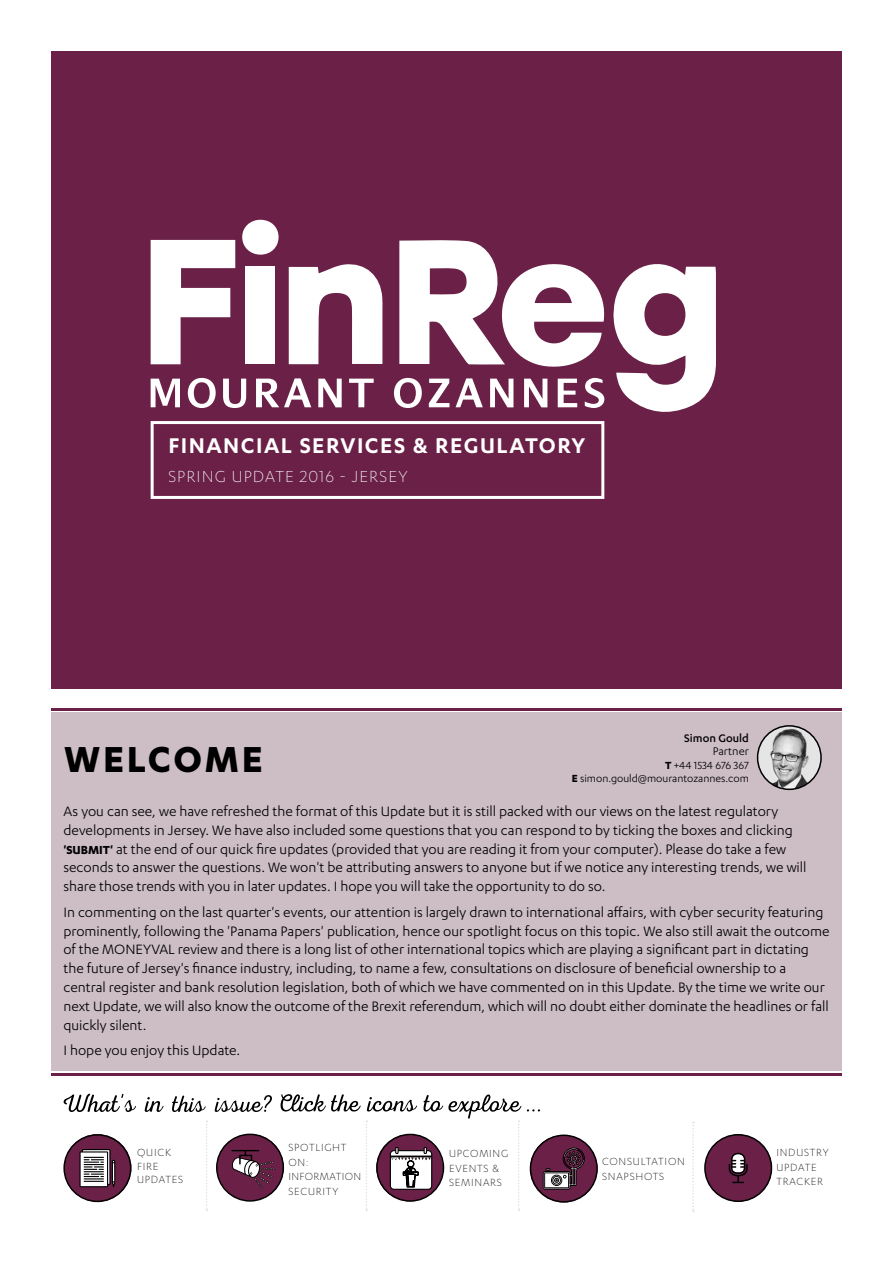
<style>
.page{position:relative;width:893px;height:1263px;background:#fff}
.page>*{position:absolute;margin:0;border:0;box-sizing:border-box;transform-origin:0 0}
.t1{font:700 42px "Karbon";letter-spacing:.06em;color:#000}
.t2{font:600 24.75px "Karbon";letter-spacing:.06em;color:#fff}
.t3{font:300 18.6px "Karbon";letter-spacing:.06em;color:#fff}
.t4{font:15.75px/18.9px "Karbon";color:#000}
.t5{font:500 12.75px "Karbon";color:#000}
.t6{font:12.75px "Karbon";color:#000}
.t7{font:300 12px/14.4px "Karbon";letter-spacing:.06em;color:#000}
.t8{font:12px/13.5px "Karbon";color:#000;text-align:right}
.s1{font-weight:700}
.s2{font-weight:700;font-size:13.5px}
</style>
<div class="page">
<div style="left:51px;top:712px;width:791px;height:359px;background:#cdbec5"></div>
<div style="left:51px;top:51px;width:791px;height:637px;background:#6b2147"></div>
<svg style="left:530px;top:1134px;width:68px;height:68px"></svg>
<svg style="left:704px;top:1134px;width:68px;height:68px"></svg>
<svg style="left:206px;top:1121px;width:2px;height:90px"></svg>
<svg style="left:692px;top:1122px;width:2px;height:90px"></svg>
<div style="left:151px;top:421px;width:453px;height:78px;border:3px solid #fff"></div>
<svg style="left:151px;top:379px;width:29px;height:28px"></svg>
<svg style="left:188px;top:378px;width:28px;height:30px"></svg>
<svg style="left:223px;top:379px;width:23px;height:29px"></svg>
<svg style="left:256px;top:378px;width:55px;height:29px"></svg>
<svg style="left:318px;top:379px;width:24px;height:28px"></svg>
<svg style="left:349px;top:379px;width:25px;height:28px"></svg>
<svg style="left:394px;top:240px;width:322px;height:172px"></svg>
<svg style="left:151px;top:240px;width:84px;height:124px"></svg>
<svg style="left:289px;top:264px;width:93px;height:100px"></svg>
<div style="left:246px;top:267px;width:29px;height:97px;background:#fff"></div>
<div style="left:242px;top:220px;width:37px;height:35px;background:#fff;border-radius:50%"></div>
<svg style="left:63px;top:1093px;width:73px;height:19px"></svg>
<svg style="left:172px;top:1095px;width:34px;height:17px"></svg>
<svg style="left:527px;top:1109px;width:13px;height:2px"></svg>
<svg style="left:145px;top:1097px;width:19px;height:15px"></svg>
<hr style="left:51px;top:1073px;width:791px;height:2px;background:#6b2147">
<hr style="left:51px;top:708px;width:791px;height:3px;background:#6b2147">
<svg style="left:63px;top:1134px;width:68px;height:68px"></svg>
<img style="left:758px;top:726px;width:63px;height:63px;border-radius:32px">
<div style="left:757px;top:725px;width:65px;height:65px;border:2px solid #000;border-radius:50%"></div>
<svg style="left:215px;top:1094px;width:306px;height:117px"></svg>
<h2 class="t2" style="left:168px;top:432px;width:419px">FINANCIAL SERVICES &amp; REGULATORY</h2>
<p class="t3" style="left:168px;top:466px;width:241px">SPRING UPDATE 2016 - JERSEY</p>
<h1 class="t1" style="left:64px;top:735px;width:201px">WELCOME</h1>
<p class="t5" style="left:684px;top:731px;width:66px">Simon Gould</p>
<p class="t6" style="left:713px;top:744px;width:38px">Partner</p>
<p class="t8" style="left:572px;top:758px;width:179px"><span class="s1">T</span> +44 1534 676 367<br><span class="s1">E</span> simon.gould@mourantozannes.com</p>
<p class="t4" style="left:63px;top:801px;width:745px">As you can see, we have refreshed the format of this Update but it is still packed with our views on the latest regulatory developments in Jersey. We have also included some questions that you can respond to by ticking the boxes and clicking <span class="s2">'SUBMIT'</span> at the end of our quick fire updates (provided that you are reading it from your computer). Please do take a few seconds to answer the questions. We won't be attributing answers to anyone but if we notice any interesting trends, we will share those trends with you in later updates. I hope you will take the opportunity to do so.</p>
<p class="t4" style="left:63px;top:902px;width:768px">In commenting on the last quarter's events, our attention is largely drawn to international affairs, with cyber security featuring prominently, following the 'Panama Papers' publication, hence our spotlight focus on this topic. We also still await the outcome of the MONEYVAL review and there is a long list of other international topics which are playing a significant part in dictating the future of Jersey's finance industry, including, to name a few, consultations on disclosure of beneficial ownership to a central register and bank resolution legislation, both of which we have commented on in this Update. By the time we write our next Update, we will also know the outcome of the Brexit referendum, which will no doubt either dominate the headlines or fall quickly silent.</p>
<p class="t4" style="left:63px;top:1041px;width:178px">I hope you enjoy this Update.</p>
<p class="t7" style="left:137px;top:1146px;width:48px;line-height:13.5px">QUICK<br>FIRE<br>UPDATES</p>
<p class="t7" style="left:288px;top:1140px;width:74px">SPOTLIGHT<br>ON:<br>INFORMATION<br>SECURITY</p>
<p class="t7" style="left:449px;top:1146px;width:61px">UPCOMING<br>EVENTS &amp;<br>SEMINARS</p>
<p class="t7" style="left:602px;top:1154px;width:84px">CONSULTATION<br>SNAPSHOTS</p>
<p class="t7" style="left:776px;top:1145px;width:54px">INDUSTRY<br>UPDATE<br>TRACKER</p>
</div>
